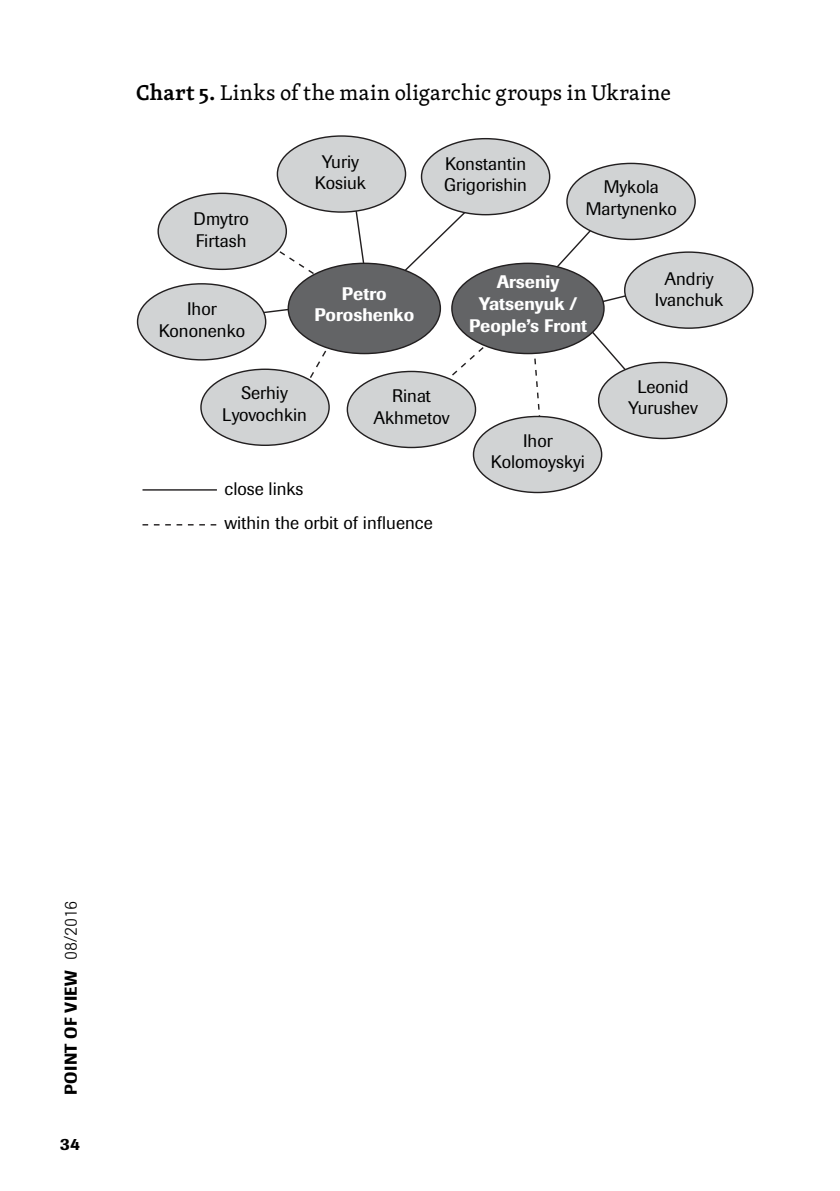
<style>
.page{position:relative;width:840px;height:1191px;background:#fff}
.page>*{position:absolute;margin:0;border:0;box-sizing:border-box;transform-origin:0 0}
.t1{font:22px "Skolar Basic";letter-spacing:.015em;color:#000}
.t2{font:18px/21.6px "Imago Pro";color:#000;text-align:center}
.t3{font:500 18px/21.6px "Imago Pro";color:#fff;text-align:center}
.t4{font:500 17px "Imago Pro";letter-spacing:.015em;color:#000}
.s1{font-weight:600}
.s2{font-weight:300;font-size:18px}
</style>
<div class="page">
<svg style="left:392px;top:198px;width:87px;height:85px"></svg>
<svg style="left:248px;top:200px;width:120px;height:187px"></svg>
<svg style="left:539px;top:218px;width:134px;height:88px"></svg>
<svg style="left:587px;top:326px;width:52px;height:60px"></svg>
<svg style="left:531px;top:353px;width:10px;height:63px"></svg>
<svg style="left:435px;top:332px;width:65px;height:58px"></svg>
<hr style="left:142px;top:489px;width:75px;height:1px;background:#221f20">
<svg style="left:142px;top:524px;width:75px;height:1px"></svg>
<div style="left:421px;top:139px;width:128px;height:76px;background:#d1d3d4;border-radius:50%"></div>
<div style="left:158px;top:193px;width:128px;height:76px;background:#d1d3d4;border-radius:50%"></div>
<div style="left:277px;top:136px;width:128px;height:76px;background:#d1d3d4;border-radius:50%"></div>
<div style="left:137px;top:284px;width:128px;height:76px;background:#d1d3d4;border-radius:50%"></div>
<div style="left:201px;top:369px;width:128px;height:76px;background:#d1d3d4;border-radius:50%"></div>
<div style="left:566px;top:163px;width:128px;height:76px;background:#d1d3d4;border-radius:50%"></div>
<div style="left:624px;top:252px;width:128px;height:76px;background:#d1d3d4;border-radius:50%"></div>
<div style="left:598px;top:362px;width:128px;height:76px;background:#d1d3d4;border-radius:50%"></div>
<div style="left:473px;top:416px;width:128px;height:76px;background:#d1d3d4;border-radius:50%"></div>
<div style="left:347px;top:371px;width:128px;height:76px;background:#d1d3d4;border-radius:50%"></div>
<div style="left:451px;top:263px;width:152px;height:90px;background:#636466;border-radius:50%"></div>
<div style="left:288px;top:263px;width:152px;height:90px;background:#636466;border-radius:50%"></div>
<p class="t1" style="left:136px;top:79px;width:536px"><span class="s1">Chart 5.</span> Links of the main oligarchic groups in Ukraine</p>
<p class="t2" style="left:193px;top:208px;width:57px;text-align:left">Dmytro<br>Firtash</p>
<p class="t2" style="left:159px;top:298px;width:88px">Ihor<br>Kononenko</p>
<p class="t2" style="left:315px;top:150px;width:52px">Yuriy<br>Kosiuk</p>
<p class="t2" style="left:444px;top:152px;width:84px;text-align:left">Konstantin<br>Grigorishin</p>
<p class="t2" style="left:585px;top:176px;width:92px">Mykola<br>Martynenko</p>
<p class="t3" style="left:314px;top:282px;width:101px">Petro<br>Poroshenko</p>
<p class="t3" style="left:469px;top:271px;width:120px">Arseniy<br>Yatsenyuk /<br>People’s Front</p>
<p class="t2" style="left:654px;top:267px;width:70px">Andriy<br>Ivanchuk</p>
<p class="t2" style="left:222px;top:382px;width:86px">Serhiy<br>Lyovochkin</p>
<p class="t2" style="left:373px;top:385px;width:77px">Rinat<br>Akhmetov</p>
<p class="t2" style="left:490px;top:429px;width:96px">Ihor<br>Kolomoyskyi</p>
<p class="t2" style="left:628px;top:375px;width:71px">Leonid<br>Yurushev</p>
<p class="t2" style="left:224px;top:472px;width:210px;line-height:33.4px;text-align:left">close links<br>within the orbit of influence</p>
<p class="t4" style="left:60px;top:1094px;width:195px;rotate:-90deg">POINT OF VIEW <span class="s2">08/2016</span></p>
<p class="t4" style="left:60px;top:1132px;width:22px">34</p>
</div>
